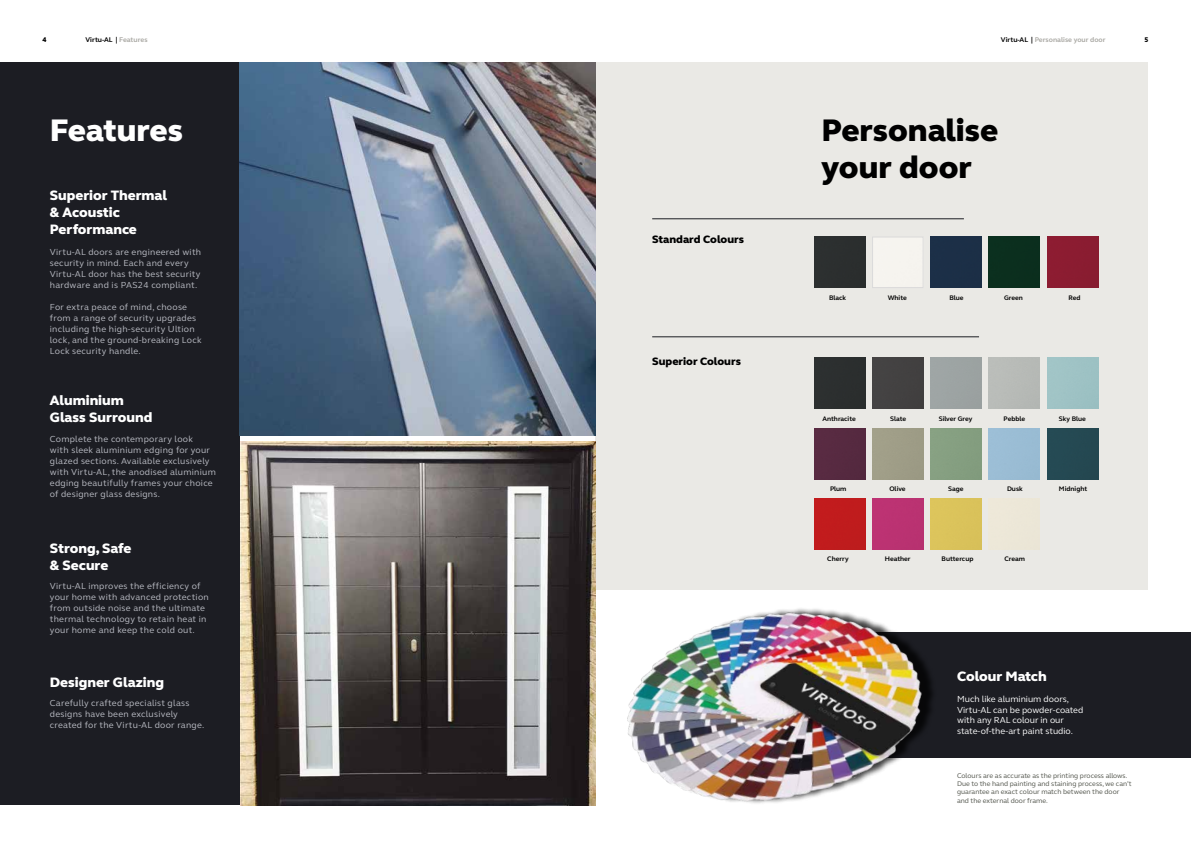
<style>
.page{position:relative;width:1191px;height:842px;background:#fff}
.page>*{position:absolute;margin:0;border:0;box-sizing:border-box;transform-origin:0 0}
.t1{font:800 32px/37px "FS Elliot Pro";color:#000}
.t2{font:800 32px "FS Elliot Pro";color:#fff}
.t3{font:800 14px/16.8px "FS Elliot Pro";color:#fff}
.t4{font:800 11px "FS Elliot Pro";color:#000}
.t5{font:9px/11px "FS Elliot Pro";letter-spacing:.03em;color:#babcc4}
.t6{font:9px/10.8px "FS Elliot Pro";color:#fff}
.t7{font:7px/8.4px "FS Elliot Pro";color:#50534a}
.t8{font:700 7px "FS Elliot Pro";color:#aaa9a4}
.t9{font:700 7px "FS Elliot Pro";color:#000}
.t10{font:800 7px "FS Elliot Pro";color:#000}
.t11{font:700 6.8px "FS Elliot Pro";color:#000}
.s1{color:#aaa9a4}
.s2{color:#000}
</style>
<div class="page">
<div style="left:0;top:62px;width:240px;height:743px;background:#1c1d23"></div>
<div style="left:821px;top:632px;width:370px;height:126px;background:#1c1d23"></div>
<div style="left:595px;top:62px;width:553px;height:527px;background:#eae9e5"></div>
<img style="left:240px;top:62px;width:355px;height:373px">
<img style="left:240px;top:441px;width:355px;height:364px">
<img style="left:584px;top:575px;width:368px;height:231px">
<div style="left:814px;top:358px;width:51px;height:51px;background:#2b2f2f"></div>
<div style="left:814px;top:428px;width:51px;height:51px;background:#572a41"></div>
<div style="left:814px;top:498px;width:51px;height:51px;background:#c01c1d"></div>
<div style="left:1047px;top:428px;width:51px;height:51px;background:#254953"></div>
<div style="left:872px;top:358px;width:51px;height:51px;background:#434141"></div>
<div style="left:872px;top:498px;width:51px;height:51px;background:#bb3272"></div>
<hr style="left:652px;top:218px;width:312px;height:1px;background:#1c1d23">
<div style="left:814px;top:237px;width:51px;height:51px;background:#2b2f2f"></div>
<div style="left:1047px;top:237px;width:51px;height:51px;background:#8b1c31"></div>
<div style="left:930px;top:237px;width:51px;height:51px;background:#1c2f47"></div>
<div style="left:874px;top:239px;width:47px;height:47px;background:#f6f4ef"></div>
<div style="left:872px;top:237px;width:51px;height:51px;border:1px solid #dadada"></div>
<div style="left:988px;top:237px;width:51px;height:51px;background:#0b2f1e"></div>
<hr style="left:652px;top:336px;width:327px;height:1px;background:#1c1d23">
<p class="t9" style="left:85px;top:35px;width:64px">Virtu-AL | <span class="s1">Features</span></p>
<p class="t8" style="left:1001px;top:35px;width:106px"><span class="s2">Virtu-AL |</span> Personalise your door</p>
<p class="t10" style="left:43px;top:35px;width:6px">4</p>
<p class="t10" style="left:1144px;top:35px;width:6px">5</p>
<h1 class="t2" style="left:50px;top:109px;width:134px">Features</h1>
<h2 class="t3" style="left:50px;top:187px;width:119px">Superior Thermal &amp; Acoustic<br>Performance</h2>
<p class="t5" style="left:50px;top:246px;width:153px">Virtu-AL doors are engineered with security in mind. Each and every Virtu-AL door has the best security hardware and is PAS24 compliant.</p>
<p class="t5" style="left:50px;top:301px;width:153px">For extra peace of mind, choose from a range of security upgrades including the high-security Ultion lock, and the ground-breaking Lock<br>Lock security handle.</p>
<h2 class="t3" style="left:50px;top:392px;width:104px">Aluminium<br>Glass Surround</h2>
<p class="t5" style="left:50px;top:433px;width:167px">Complete the contemporary look<br>with sleek aluminium edging for your glazed sections. Available exclusively with Virtu-AL, the anodised aluminium edging beautifully frames your choice of designer glass designs.</p>
<h2 class="t3" style="left:50px;top:539px;width:83px">Strong, Safe &amp; Secure</h2>
<p class="t5" style="left:50px;top:580px;width:160px">Virtu-AL improves the efficiency of your home with advanced protection from outside noise and the ultimate thermal technology to retain heat in your home and keep the cold out.</p>
<h2 class="t3" style="left:50px;top:674px;width:116px">Designer Glazing</h2>
<p class="t5" style="left:50px;top:697px;width:156px">Carefully crafted specialist glass designs have been exclusively created for the Virtu-AL door range.</p>
<p class="t4" style="left:652px;top:232px;width:93px">Standard Colours</p>
<p class="t4" style="left:652px;top:354px;width:90px">Superior Colours</p>
<h1 class="t1" style="left:821px;top:112px;width:178px">Personalise your door</h1>
<p class="t11" style="left:829px;top:293px;width:19px">Black</p>
<p class="t11" style="left:887px;top:293px;width:21px">White</p>
<p class="t11" style="left:949px;top:293px;width:16px">Blue</p>
<p class="t11" style="left:1004px;top:293px;width:20px">Green</p>
<p class="t11" style="left:1068px;top:293px;width:14px">Red</p>
<p class="t11" style="left:822px;top:414px;width:35px">Anthracite</p>
<p class="t11" style="left:1003px;top:414px;width:23px">Pebble</p>
<p class="t11" style="left:938px;top:414px;width:35px">Silver Grey</p>
<p class="t11" style="left:1058px;top:414px;width:29px">Sky Blue</p>
<p class="t11" style="left:890px;top:414px;width:17px">Slate</p>
<p class="t11" style="left:830px;top:485px;width:18px">Plum</p>
<p class="t11" style="left:889px;top:485px;width:18px">Olive</p>
<p class="t11" style="left:948px;top:485px;width:17px">Sage</p>
<p class="t11" style="left:1007px;top:485px;width:17px">Dusk</p>
<p class="t11" style="left:827px;top:554px;width:23px">Cherry</p>
<p class="t11" style="left:1004px;top:554px;width:22px">Cream</p>
<p class="t11" style="left:885px;top:554px;width:27px">Heather</p>
<p class="t11" style="left:941px;top:554px;width:33px">Buttercup</p>
<p class="t11" style="left:1058px;top:485px;width:30px">Midnight</p>
<h2 class="t3" style="left:957px;top:668px;width:91px">Colour Match</h2>
<p class="t6" style="left:957px;top:693px;width:128px">Much like aluminium doors,<br>Virtu-AL can be powder-coated with any RAL colour in our state-of-the-art paint studio.</p>
<p class="t7" style="left:957px;top:771px;width:176px">Colours are as accurate as the printing process allows.<br>Due to the hand painting and staining process, we can’t guarantee an exact colour match between the door and the external door frame.</p>
</div>
